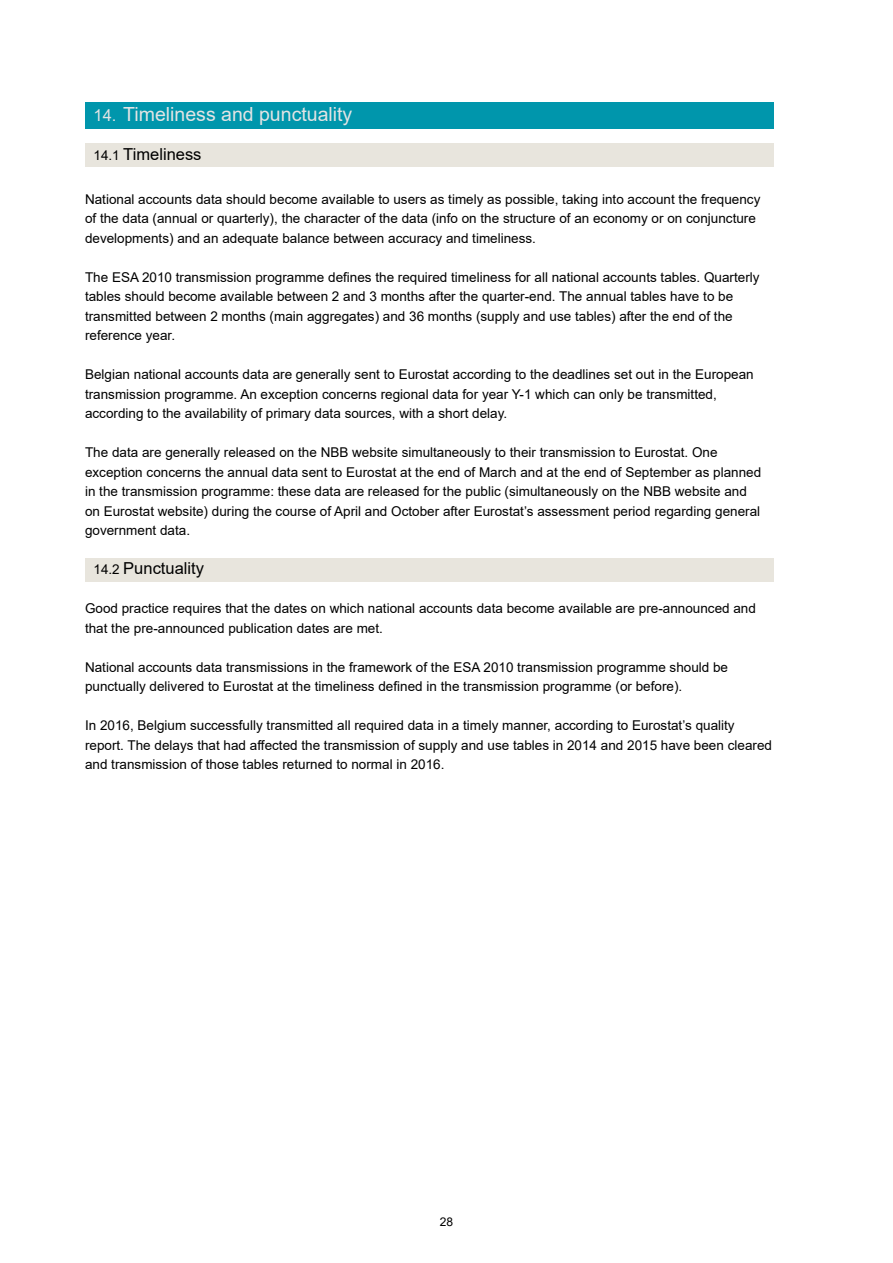
<style>
.page{position:relative;width:893px;height:1263px;background:#fff}
.page>*{position:absolute;margin:0;border:0;box-sizing:border-box;transform-origin:0 0}
.t1{font:19.5px "Arial";color:#e3e4e4}
.t2{font:16.5px "Arial";color:#000}
.t3{font:13.5px/19.5px "Arial";color:#000}
.t4{font:12px "Arial";color:#000}
.s1{font-size:16.5px}
.s2{font-size:13.5px}
</style>
<div class="page">
<div style="left:85px;top:102px;width:689px;height:27px;background:#0096ac"></div>
<div style="left:85px;top:143px;width:689px;height:24px;background:#e8e5dd"></div>
<div style="left:85px;top:558px;width:689px;height:24px;background:#e8e5dd"></div>
<h1 class="t1" style="left:94px;top:100px;width:260px"><span class="s1">14.</span> Timeliness and punctuality</h1>
<p class="t2" style="left:94px;top:142px;width:109px"><span class="s2">14.1</span> Timeliness</p>
<p class="t3" style="left:85px;top:189px;width:677px">National accounts data should become available to users as timely as possible, taking into account the frequency of the data (annual or quarterly), the character of the data (info on the structure of an economy or on conjuncture developments) and an adequate balance between accuracy and timeliness.</p>
<p class="t3" style="left:85px;top:267px;width:676px">The ESA 2010 transmission programme defines the required timeliness for all national accounts tables. Quarterly tables should become available between 2 and 3 months after the quarter-end. The annual tables have to be transmitted between 2 months (main aggregates) and 36 months (supply and use tables) after the end of the reference year.</p>
<p class="t3" style="left:85px;top:365px;width:670px">Belgian national accounts data are generally sent to Eurostat according to the deadlines set out in the European transmission programme. An exception concerns regional data for year Y-1 which can only be transmitted, according to the availability of primary data sources, with a short delay.</p>
<p class="t3" style="left:85px;top:443px;width:678px">The data are generally released on the NBB website simultaneously to their transmission to Eurostat. One exception concerns the annual data sent to Eurostat at the end of March and at the end of September as planned in the transmission programme: these data are released for the public (simultaneously on the NBB website and on Eurostat website) during the course of April and October after Eurostat’s assessment period regarding general government data.</p>
<p class="t2" style="left:94px;top:557px;width:112px"><span class="s2">14.2</span> Punctuality</p>
<p class="t3" style="left:85px;top:599px;width:672px">Good practice requires that the dates on which national accounts data become available are pre-announced and that the pre-announced publication dates are met.</p>
<p class="t3" style="left:85px;top:657px;width:645px">National accounts data transmissions in the framework of the ESA 2010 transmission programme should be punctually delivered to Eurostat at the timeliness defined in the transmission programme (or before).</p>
<p class="t3" style="left:85px;top:716px;width:688px">In 2016, Belgium successfully transmitted all required data in a timely manner, according to Eurostat’s quality report. The delays that had affected the transmission of supply and use tables in 2014 and 2015 have been cleared and transmission of those tables returned to normal in 2016.</p>
<p class="t4" style="left:440px;top:1213px;width:15px">28</p>
</div>
